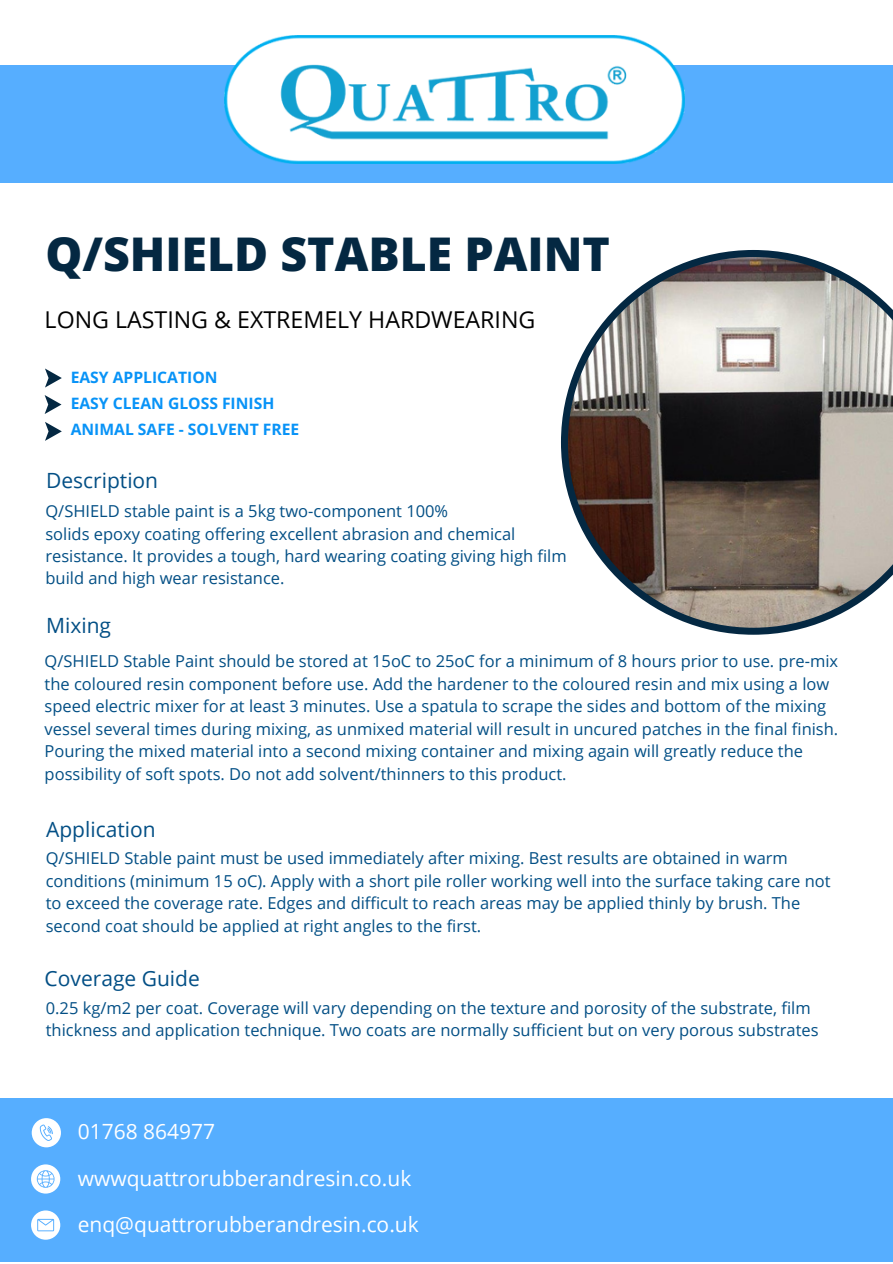
<style>
.page{position:relative;width:893px;height:1264px;background:#fff}
.page>*{position:absolute;margin:0;border:0;box-sizing:border-box;transform-origin:0 0}
.t1{font:800 46.5px "Open Sans";color:#042842}
.t2{font:23.25px "Open Sans";color:#000}
.t3{font:21px "Open Sans";color:#fff}
.t4{font:21px "Open Sans";color:#034f85}
.t5{font:16.5px/22.5px "Open Sans";color:#034f85}
.t6{font:700 15.75px "Open Sans";color:#0893f7}
</style>
<div class="page">
<div style="left:0;top:1098px;width:892px;height:163px;background:#56aeff"></div>
<svg style="left:32px;top:1118px;width:29px;height:29px"></svg>
<svg style="left:31px;top:1164px;width:29px;height:29px"></svg>
<svg style="left:31px;top:1210px;width:29px;height:29px"></svg>
<svg style="left:561px;top:250px;width:331px;height:384px"></svg>
<svg style="left:45px;top:368px;width:17px;height:19px"></svg>
<svg style="left:45px;top:395px;width:16px;height:19px"></svg>
<svg style="left:45px;top:422px;width:17px;height:19px"></svg>
<div style="left:0;top:65px;width:892px;height:118px;background:#56aeff"></div>
<img style="left:224px;top:35px;width:460px;height:129px">
<h1 class="t1" style="left:45px;top:221px;width:566px">Q/SHIELD STABLE PAINT</h1>
<h2 class="t2" style="left:45px;top:303px;width:492px">LONG LASTING &amp; EXTREMELY HARDWEARING</h2>
<p class="t6" style="left:71px;top:366px;width:148px">EASY APPLICATION</p>
<p class="t6" style="left:71px;top:392px;width:205px">EASY CLEAN GLOSS FINISH</p>
<p class="t6" style="left:71px;top:418px;width:230px">ANIMAL SAFE - SOLVENT FREE</p>
<p class="t4" style="left:46px;top:465px;width:113px">Description</p>
<p class="t5" style="left:45px;top:499px;width:523px">Q/SHIELD stable paint is a 5kg two-component 100%<br>solids epoxy coating offering excellent abrasion and chemical resistance. It provides a tough, hard wearing coating giving high film build and high wear resistance.</p>
<p class="t4" style="left:46px;top:610px;width:66px">Mixing</p>
<p class="t5" style="left:45px;top:649px;width:795px">Q/SHIELD Stable Paint should be stored at 15oC to 25oC for a minimum of 8 hours prior to use. pre-mix the coloured resin component before use. Add the hardener to the coloured resin and mix using a low speed electric mixer for at least 3 minutes. Use a spatula to scrape the sides and bottom of the mixing vessel several times during mixing, as unmixed material will result in uncured patches in the final finish.<br>Pouring the mixed material into a second mixing container and mixing again will greatly reduce the possibility of soft spots. Do not add solvent/thinners to this product.</p>
<p class="t4" style="left:46px;top:814px;width:111px">Application</p>
<p class="t5" style="left:46px;top:846px;width:786px">Q/SHIELD Stable paint must be used immediately after mixing. Best results are obtained in warm conditions (minimum 15 oC). Apply with a short pile roller working well into the surface taking care not to exceed the coverage rate. Edges and difficult to reach areas may be applied thinly by brush. The second coat should be applied at right angles to the first.</p>
<p class="t4" style="left:45px;top:963px;width:157px">Coverage Guide</p>
<p class="t5" style="left:46px;top:996px;width:774px">0.25 kg/m2 per coat. Coverage will vary depending on the texture and porosity of the substrate, film thickness and application technique. Two coats are normally sufficient but on very porous substrates</p>
<p class="t3" style="left:78px;top:1116px;width:139px">01768 864977</p>
<p class="t3" style="left:78px;top:1163px;width:335px">wwwquattrorubberandresin.co.uk</p>
<p class="t3" style="left:78px;top:1209px;width:342px">enq@quattrorubberandresin.co.uk</p>
</div>
